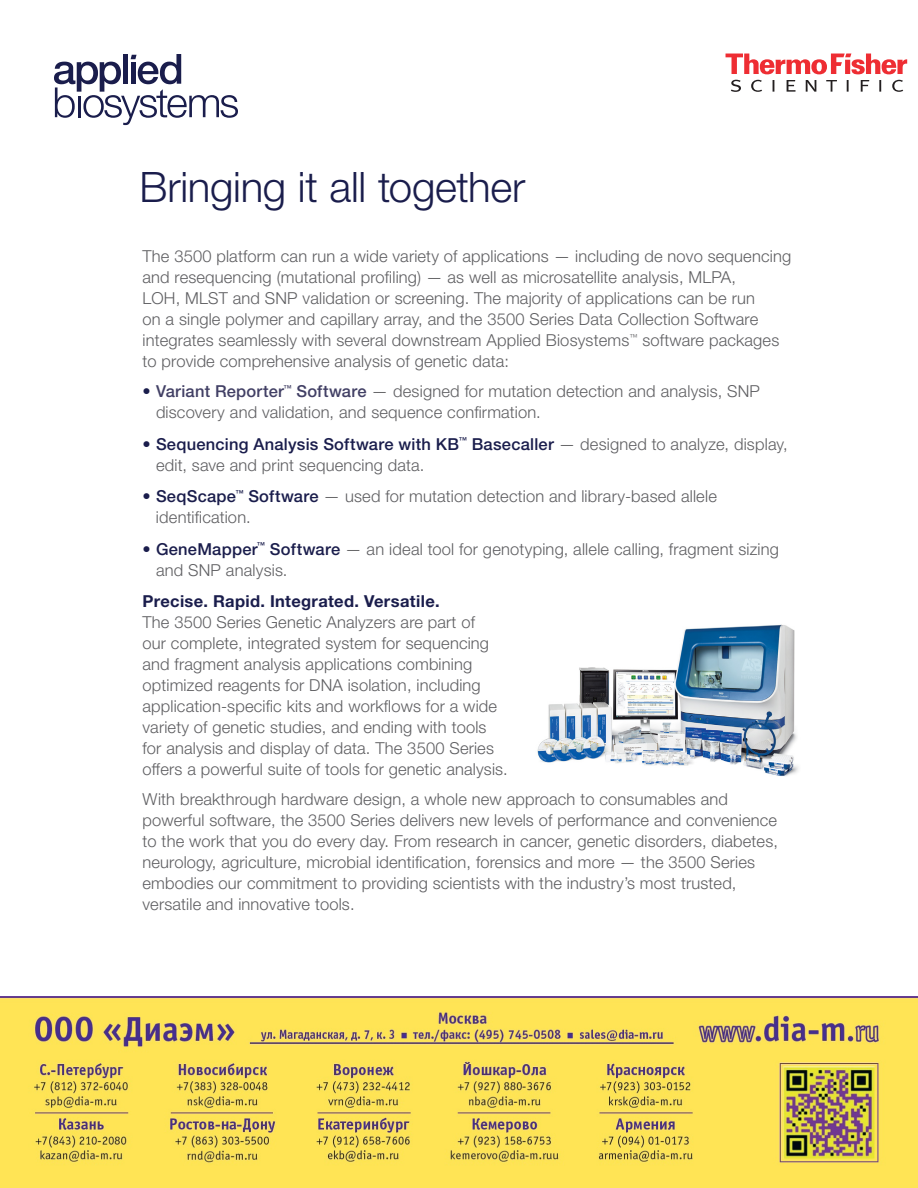
<style>
.page{position:relative;width:918px;height:1188px;background:#fff}
.page>*{position:absolute;margin:0;border:0;box-sizing:border-box;transform-origin:0 0}
.Section_head{font:300 42px "Helvetica Neue LT Std";letter-spacing:-.005em;color:#1a1d4c}
.Body_Copy{font:300 16.5px/21px "Helvetica Neue LT Std";letter-spacing:.01em;color:#5f5f62}
.Body_Copy_Header{font:700 16.5px "Helvetica Neue LT Std";letter-spacing:.02em;color:#1a1d4c}
.s1{color:#1a1d4c}
.s2{font-weight:500;color:#424065}
.s3{font-weight:500;color:#1a1d4c}
</style>
<div class="page">
<img style="left:537px;top:624px;width:261px;height:152px">
<svg style="left:726px;top:54px;width:181px;height:20px"></svg>
<svg style="left:731px;top:80px;width:172px;height:12px"></svg>
<svg style="left:54px;top:54px;width:184px;height:71px"></svg>
<img style="left:0;top:996px;width:918px;height:192px">
<p class="Section_head" style="left:140px;top:162px;width:388px">Bringing it all together</p>
<p class="Body_Copy" style="left:142px;top:246px;width:650px">The 3500 platform can run a wide variety of applications — including de novo sequencing and resequencing (mutational profiling) — as well as microsatellite analysis, MLPA,<br>LOH, MLST and SNP validation or screening. The majority of applications can be run<br>on a single polymer and capillary array, and the 3500 Series Data Collection Software integrates seamlessly with several downstream Applied Biosystems<sup>™</sup> software packages to provide comprehensive analysis of genetic data:</p>
<p class="Body_Copy" style="left:156px;top:381px;width:605px;text-indent:-14px"><span class="s1">•</span> <span class="s2">Variant Reporter</span><sup>™</sup> <span class="s2">Software</span> — designed for mutation detection and analysis, SNP discovery and validation, and sequence confirmation.</p>
<p class="Body_Copy" style="left:156px;top:433px;width:633px;text-indent:-14px"><span class="s1">•</span> <span class="s3">Sequencing Analysis Software with KB</span><sup>™</sup> <span class="s3">Basecaller</span> — designed to analyze, display, edit, save and print sequencing data.</p>
<p class="Body_Copy" style="left:156px;top:486px;width:562px;text-indent:-13px"><span class="s1">•</span> <span class="s3">SeqScape</span><sup>™</sup> <span class="s3">Software</span> — used for mutation detection and library-based allele identification.</p>
<p class="Body_Copy" style="left:156px;top:538px;width:625px;text-indent:-14px"><span class="s1">•</span> <span class="s3">GeneMapper</span><sup>™</sup> <span class="s3">Software</span> — an ideal tool for genotyping, allele calling, fragment sizing and SNP analysis.</p>
<p class="Body_Copy_Header" style="left:143px;top:591px;width:299px">Precise. Rapid. Integrated. Versatile.</p>
<p class="Body_Copy" style="left:143px;top:612px;width:367px">The 3500 Series Genetic Analyzers are part of<br>our complete, integrated system for sequencing and fragment analysis applications combining optimized reagents for DNA isolation, including application-specific kits and workflows for a wide variety of genetic studies, and ending with tools for analysis and display of data. The 3500 Series offers a powerful suite of tools for genetic analysis.</p>
<p class="Body_Copy" style="left:143px;top:789px;width:637px">With breakthrough hardware design, a whole new approach to consumables and powerful software, the 3500 Series delivers new levels of performance and convenience to the work that you do every day. From research in cancer, genetic disorders, diabetes, neurology, agriculture, microbial identification, forensics and more — the 3500 Series embodies our commitment to providing scientists with the industry’s most trusted, versatile and innovative tools.</p>
</div>
